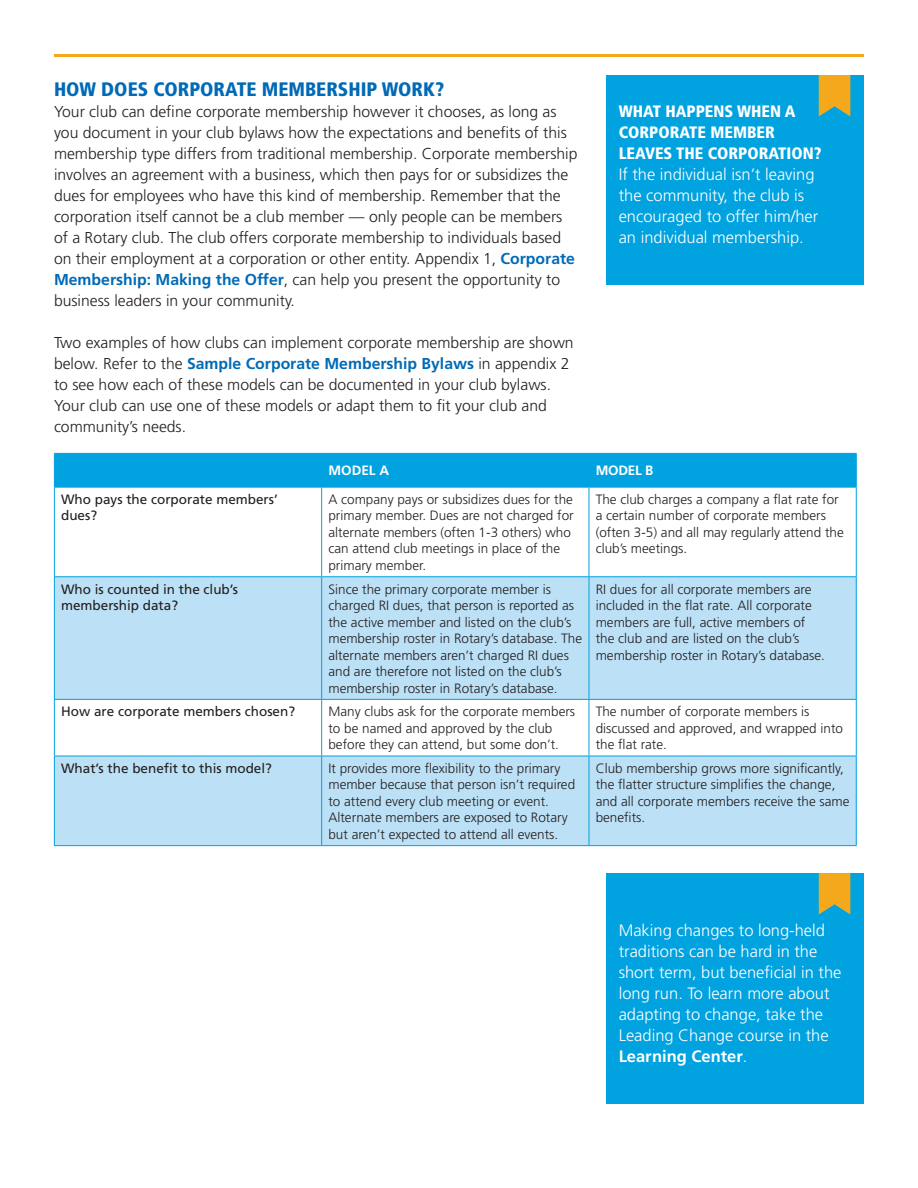
<style>
.page{position:relative;width:918px;height:1188px;background:#fff}
.page>*{position:absolute;margin:0;border:0;box-sizing:border-box;transform-origin:0 0}
.t1{font:900 condensed 19.5px "Frutiger LT Std";color:#016ab6}
.t2{font:300 16.5px/21px "Frutiger LT Std";color:#fff}
.t3{font:900 condensed 16.5px/21px "Frutiger LT Std";color:#fff}
.t4{font:300 15.75px/21px "Frutiger LT Std";color:#231f20}
.t5{font:300 13.5px/16.5px "Frutiger LT Std";color:#231f20}
.t6{font:13.5px/16.5px "Frutiger LT Std";color:#231f20}
.t7{font:700 13.5px "Frutiger LT Std";letter-spacing:-.01em;color:#fff}
.s1{font-weight:700;color:#016ab6}
.s2{font-weight:700}
</style>
<div class="page">
<div style="left:606px;top:75px;width:258px;height:210px;background:#00a2e0"></div>
<div style="left:606px;top:873px;width:258px;height:231px;background:#00a2e0"></div>
<svg style="left:819px;top:75px;width:31px;height:42px"></svg>
<svg style="left:819px;top:873px;width:31px;height:42px"></svg>
<div style="left:55px;top:454px;width:801px;height:33px;background:#00a2e0"></div>
<svg style="left:55px;top:577px;width:801px;height:268px;fill:#bce0f5"></svg>
<hr style="left:54px;top:453px;width:268px;height:1px;background:#00a2e0">
<hr style="left:54px;top:454px;width:1px;height:33px;background:#00a2e0">
<hr style="left:322px;top:453px;width:267px;height:1px;background:#00a2e0">
<hr style="left:321px;top:454px;width:1px;height:33px;background:#00a2e0">
<hr style="left:589px;top:453px;width:268px;height:1px;background:#00a2e0">
<hr style="left:589px;top:454px;width:1px;height:33px;background:#00a2e0">
<hr style="left:856px;top:454px;width:1px;height:33px;background:#00a2e0">
<hr style="left:54px;top:487px;width:268px;height:1px;background:#00a2e0">
<hr style="left:54px;top:488px;width:1px;height:88px;background:#00a2e0">
<hr style="left:322px;top:487px;width:267px;height:1px;background:#00a2e0">
<hr style="left:321px;top:488px;width:1px;height:88px;background:#00a2e0">
<hr style="left:589px;top:487px;width:268px;height:1px;background:#00a2e0">
<hr style="left:589px;top:488px;width:1px;height:88px;background:#00a2e0">
<hr style="left:856px;top:488px;width:1px;height:88px;background:#00a2e0">
<hr style="left:54px;top:576px;width:268px;height:1px;background:#00a2e0">
<hr style="left:54px;top:577px;width:1px;height:122px;background:#00a2e0">
<hr style="left:322px;top:576px;width:267px;height:1px;background:#00a2e0">
<hr style="left:321px;top:577px;width:1px;height:122px;background:#00a2e0">
<hr style="left:589px;top:576px;width:268px;height:1px;background:#00a2e0">
<hr style="left:589px;top:577px;width:1px;height:122px;background:#00a2e0">
<hr style="left:856px;top:577px;width:1px;height:122px;background:#00a2e0">
<hr style="left:54px;top:699px;width:268px;height:1px;background:#00a2e0">
<hr style="left:54px;top:700px;width:1px;height:56px;background:#00a2e0">
<hr style="left:322px;top:699px;width:267px;height:1px;background:#00a2e0">
<hr style="left:321px;top:700px;width:1px;height:56px;background:#00a2e0">
<hr style="left:589px;top:699px;width:268px;height:1px;background:#00a2e0">
<hr style="left:589px;top:700px;width:1px;height:56px;background:#00a2e0">
<hr style="left:856px;top:700px;width:1px;height:56px;background:#00a2e0">
<hr style="left:54px;top:756px;width:268px;height:1px;background:#00a2e0">
<hr style="left:54px;top:756px;width:1px;height:89px;background:#00a2e0">
<hr style="left:322px;top:756px;width:267px;height:1px;background:#00a2e0">
<hr style="left:321px;top:756px;width:1px;height:89px;background:#00a2e0">
<hr style="left:589px;top:756px;width:268px;height:1px;background:#00a2e0">
<hr style="left:589px;top:756px;width:1px;height:89px;background:#00a2e0">
<hr style="left:856px;top:756px;width:1px;height:89px;background:#00a2e0">
<hr style="left:54px;top:845px;width:268px;height:1px;background:#00a2e0">
<hr style="left:322px;top:845px;width:267px;height:1px;background:#00a2e0">
<hr style="left:589px;top:845px;width:268px;height:1px;background:#00a2e0">
<hr style="left:54px;top:54px;width:810px;height:3px;background:#f4a81c">
<h1 class="t1" style="left:54px;top:77px;width:392px">HOW DOES CORPORATE MEMBERSHIP WORK?</h1>
<p class="t4" style="left:54px;top:101px;width:525px">Your club can define corporate membership however it chooses, as long as you document in your club bylaws how the expectations and benefits of this membership type differs from traditional membership. Corporate membership involves an agreement with a business, which then pays for or subsidizes the dues for employees who have this kind of membership. Remember that the corporation itself cannot be a club member — only people can be members of a Rotary club. The club offers corporate membership to individuals based on their employment at a corporation or other entity. Appendix 1, <span class="s1">Corporate Membership: Making the Offer</span>, can help you present the opportunity to business leaders in your community.</p>
<p class="t4" style="left:54px;top:332px;width:521px">Two examples of how clubs can implement corporate membership are shown below. Refer to the <span class="s1">Sample Corporate Membership Bylaws</span> in appendix 2 to see how each of these models can be documented in your club bylaws.<br>Your club can use one of these models or adapt them to fit your club and community’s needs.</p>
<p class="t7" style="left:328px;top:463px;width:62px">MODEL A</p>
<p class="t7" style="left:596px;top:463px;width:59px">MODEL B</p>
<p class="t6" style="left:61px;top:491px;width:218px">Who pays the corporate members’ dues?</p>
<p class="t5" style="left:328px;top:491px;width:247px">A company pays or subsidizes dues for the primary member. Dues are not charged for alternate members (often 1-3 others) who can attend club meetings in place of the primary member.</p>
<p class="t5" style="left:596px;top:491px;width:250px">The club charges a company a flat rate for a certain number of corporate members (often 3-5) and all may regularly attend the club’s meetings.</p>
<p class="t6" style="left:61px;top:581px;width:179px">Who is counted in the club’s membership data?</p>
<p class="t5" style="left:328px;top:581px;width:255px">Since the primary corporate member is charged RI dues, that person is reported as the active member and listed on the club’s membership roster in Rotary’s database. The alternate members aren’t charged RI dues and are therefore not listed on the club’s membership roster in Rotary’s database.</p>
<p class="t5" style="left:596px;top:581px;width:231px">RI dues for all corporate members are included in the flat rate. All corporate members are full, active members of the club and are listed on the club’s membership roster in Rotary’s database.</p>
<p class="t6" style="left:61px;top:703px;width:236px">How are corporate members chosen?</p>
<p class="t5" style="left:328px;top:703px;width:248px">Many clubs ask for the corporate members to be named and approved by the club before they can attend, but some don’t.</p>
<p class="t5" style="left:596px;top:703px;width:249px">The number of corporate members is discussed and approved, and wrapped into the flat rate.</p>
<p class="t6" style="left:61px;top:760px;width:212px">What’s the benefit to this model?</p>
<p class="t5" style="left:328px;top:760px;width:248px">It provides more flexibility to the primary member because that person isn’t required to attend every club meeting or event.<br>Alternate members are exposed to Rotary but aren’t expected to attend all events.</p>
<p class="t5" style="left:596px;top:760px;width:255px">Club membership grows more significantly, the flatter structure simplifies the change, and all corporate members receive the same benefits.</p>
<p class="t3" style="left:619px;top:101px;width:204px">WHAT HAPPENS WHEN A<br>CORPORATE MEMBER<br>LEAVES THE CORPORATION?</p>
<p class="t2" style="left:619px;top:164px;width:201px">If the individual isn’t leaving the community, the club is encouraged to offer him/her an individual membership.</p>
<p class="t2" style="left:619px;top:920px;width:224px">Making changes to long-held traditions can be hard in the short term, but beneficial in the long run. To learn more about adapting to change, take the<br>Leading Change course in the<br><span class="s2">Learning Center</span>.</p>
</div>
